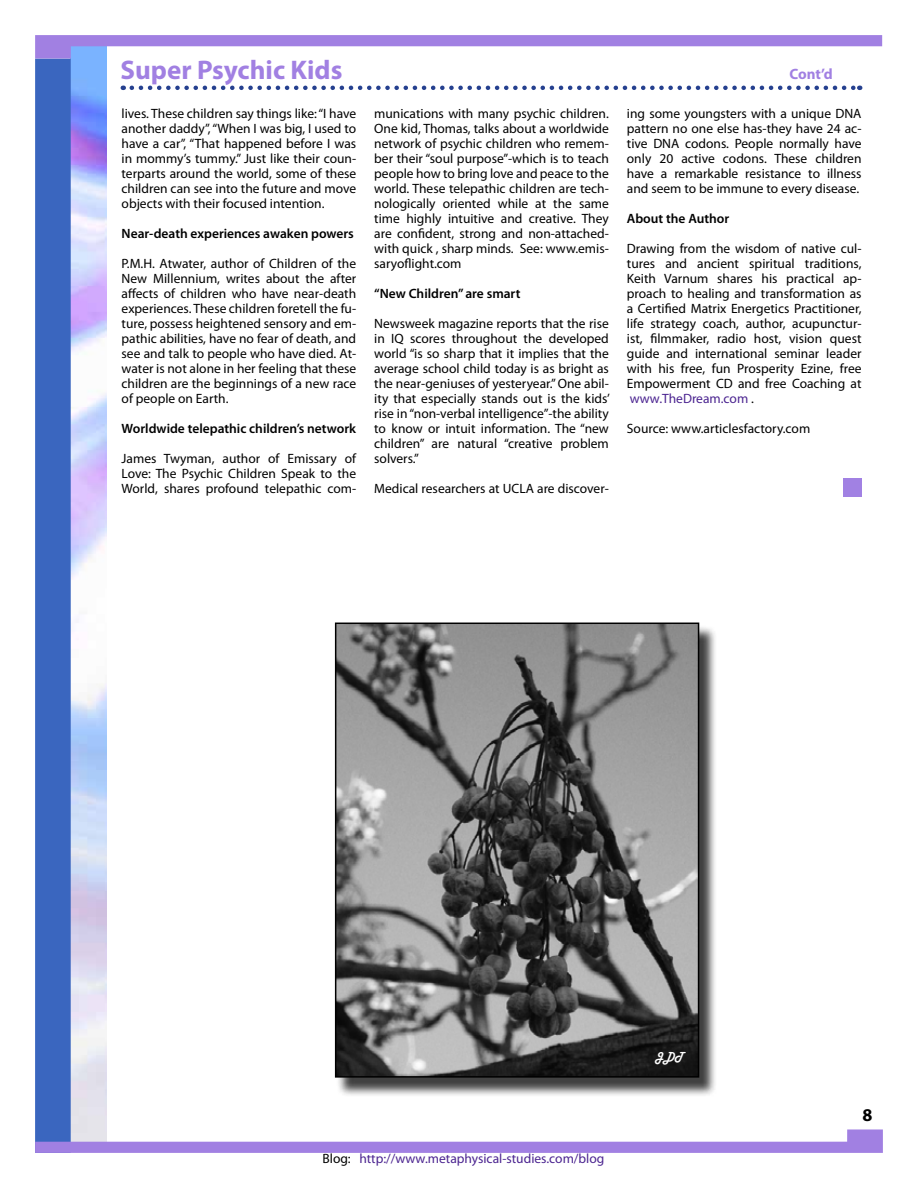
<style>
.page{position:relative;width:918px;height:1188px;background:#fff}
.page>*{position:absolute;margin:0;border:0;box-sizing:border-box;transform-origin:0 0}
.t1{font:700 27px "Myriad Pro";color:#a180e2}
.t2{font:700 18px "Myriad Pro";color:#000}
.t3{font:700 15px "Myriad Pro";color:#a180e2}
.t4{font:13.5px/15px "Myriad Pro";color:#000;text-align:justify}
.t5{font:600 13.5px "Myriad Pro";color:#000}
.t6{font:13.5px "Myriad Pro";color:#4b2490}
.t7{font:12px "Harlow Solid";color:#fff}
.s1{color:#4b2490}
.s2{color:#000}
</style>
<div class="page">
<img style="left:71px;top:59px;width:35px;height:1070px">
<div style="left:35px;top:59px;width:36px;height:1094px;background:#3a66bf"></div>
<svg style="left:35px;top:35px;width:847px;height:24px"></svg>
<svg style="left:35px;top:1129px;width:848px;height:24px"></svg>
<div style="left:843px;top:478px;width:19px;height:18px;background:#a181e3"></div>
<svg style="left:132px;top:86px;width:728px;height:4px"></svg>
<div style="left:336px;top:626px;width:381px;height:471px;background:#000;opacity:.75"></div>
<img style="left:338px;top:626px;width:358px;height:449px">
<div style="left:335px;top:623px;width:364px;height:455px;border:2px solid #000"></div>
<h1 class="t1" style="left:121px;top:52px;width:223px">Super Psychic Kids</h1>
<p class="t3" style="left:790px;top:64px;width:45px">Cont’d</p>
<p class="t4" style="left:122px;top:106px;width:236px">lives. These children say things like: “I have another daddy”, “When I was big, I used to have a car”, “That happened before I was in mommy’s tummy.” Just like their coun&shy;terparts around the world, some of these children can see into the future and move objects with their focused intention.</p>
<p class="t5" style="left:122px;top:225px;width:234px">Near-death experiences awaken powers</p>
<p class="t4" style="left:122px;top:256px;width:236px">P.M.H. Atwater, author of Children of the New Millennium, writes about the after affects of children who have near-death experiences. These children foretell the fu&shy;ture, possess heightened sensory and em&shy;pathic abilities, have no fear of death, and see and talk to people who have died. At&shy;water is not alone in her feeling that these children are the beginnings of a new race of people on Earth.</p>
<p class="t5" style="left:122px;top:420px;width:236px">Worldwide telepathic children’s network</p>
<p class="t4" style="left:122px;top:451px;width:236px">James Twyman, author of Emissary of Love: The Psychic Children Speak to the World, shares profound telepathic com-</p>
<p class="t4" style="left:374px;top:106px;width:236px">munications with many psychic children.<br>One kid, Thomas, talks about a worldwide network of psychic children who remem&shy;ber their “soul purpose”-which is to teach people how to bring love and peace to the world. These telepathic children are tech&shy;nologically oriented while at the same time highly intuitive and creative. They are confident, strong and non-attached&shy;with quick , sharp minds. See: www.emis&shy;saryoflight.com</p>
<p class="t5" style="left:374px;top:285px;width:148px">“New Children” are smart</p>
<p class="t4" style="left:374px;top:316px;width:237px">Newsweek magazine reports that the rise in IQ scores throughout the developed world “is so sharp that it implies that the average school child today is as bright as the near-geniuses of yesteryear.” One abil&shy;ity that especially stands out is the kids’ rise in “non-verbal intelligence”-the ability to know or intuit information. The “new children” are natural “creative problem solvers.”</p>
<p class="t4" style="left:374px;top:481px;width:236px">Medical researchers at UCLA are discover-</p>
<p class="t4" style="left:627px;top:106px;width:236px">ing some youngsters with a unique DNA pattern no one else has-they have 24 ac&shy;tive DNA codons. People normally have only 20 active codons. These children have a remarkable resistance to illness and seem to be immune to every disease.</p>
<p class="t5" style="left:627px;top:210px;width:104px">About the Author</p>
<p class="t4" style="left:627px;top:241px;width:236px">Drawing from the wisdom of native cul&shy;tures and ancient spiritual traditions, Keith Varnum shares his practical ap&shy;proach to healing and transformation as a Certified Matrix Energetics Practitioner, life strategy coach, author, acupunctur&shy;ist, filmmaker, radio host, vision quest guide and international seminar leader with his free, fun Prosperity Ezine, free Empowerment CD and free Coaching at <span class="s1">www.TheDream.com</span> .</p>
<p class="t4" style="left:627px;top:421px;width:185px">Source: www.articlesfactory.com</p>
<p class="t6" style="left:322px;top:1150px;width:283px"><span class="s2">Blog:</span> http://www.metaphysical-studies.com/blog</p>
<p class="t7" style="left:655px;top:1049px;width:30px">JDT</p>
<h2 class="t2" style="left:862px;top:1103px;width:11px">8</h2>
</div>
